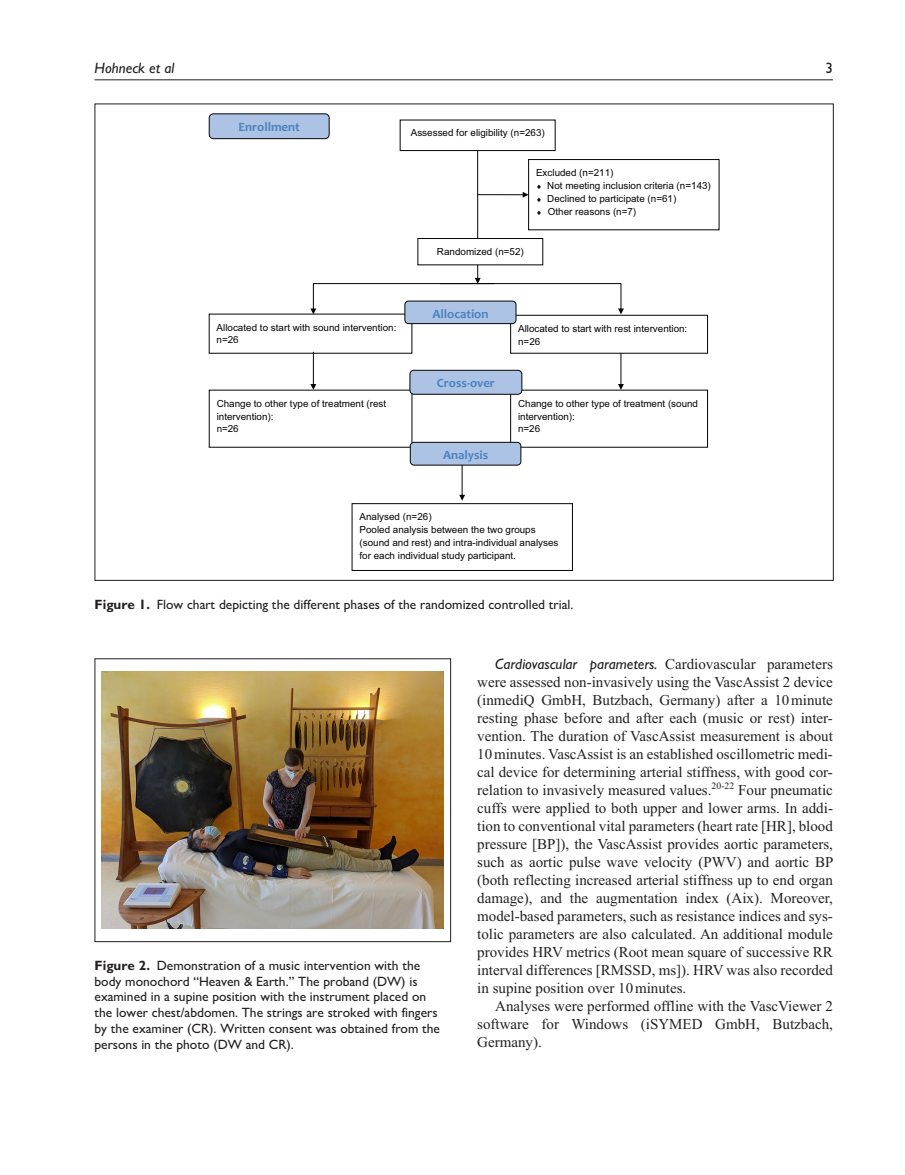
<style>
.page{position:relative;width:905px;height:1175px;background:#fff}
.page>*{position:absolute;margin:0;border:0;box-sizing:border-box;transform-origin:0 0}
.t1{font:15px/18px "Times New Roman";color:#231f20;text-align:justify}
.t2{font:italic 500 15px "Gill Sans MT Pro";color:#231f20}
.t3{font:500 15px "Gill Sans MT Pro";color:#231f20}
.t4{font:500 13.5px/15.8px "Gill Sans MT Pro";color:#231f20}
.t5{font:700 12.75px "Candara";color:#4a81bf}
.t6{font:9.75px/12.9px "Arial";color:#040503}
.s1{font-weight:700}
.s2{font-family:"Times New Roman";font-weight:400;font-style:normal}
</style>
<div class="page">
<hr style="left:94px;top:80px;width:738px;height:1px;background:#231f20">
<div style="left:400px;top:120px;width:155px;height:31px;border:1px solid #040503"></div>
<div style="left:528px;top:159px;width:191px;height:71px;border:1px solid #040503"></div>
<div style="left:510px;top:315px;width:198px;height:38px;border:1px solid #040503"></div>
<div style="left:352px;top:503px;width:221px;height:68px;border:1px solid #040503"></div>
<div style="left:405px;top:301px;width:111px;height:22px;background:#acc3e5;border-radius:4px"></div>
<div style="left:404px;top:301px;width:112px;height:23px;border:1px solid #040503;border-radius:4px"></div>
<div style="left:410px;top:442px;width:111px;height:23px;background:#acc3e5;border-radius:4px"></div>
<div style="left:410px;top:442px;width:111px;height:23px;border:1px solid #040503;border-radius:4px"></div>
<div style="left:410px;top:370px;width:112px;height:24px;background:#acc3e5;border-radius:4px"></div>
<div style="left:409px;top:370px;width:113px;height:24px;border:1px solid #040503;border-radius:4px"></div>
<hr style="left:313px;top:352px;width:1px;height:33px;background:#040503">
<svg style="left:310px;top:384px;width:6px;height:6px"></svg>
<hr style="left:620px;top:353px;width:1px;height:32px;background:#040503">
<svg style="left:618px;top:384px;width:6px;height:6px"></svg>
<hr style="left:461px;top:465px;width:1px;height:31px;background:#040503">
<svg style="left:459px;top:495px;width:6px;height:5px"></svg>
<hr style="left:477px;top:151px;width:1px;height:128px;background:#040503">
<svg style="left:310px;top:278px;width:314px;height:36px"></svg>
<div style="left:418px;top:238px;width:124px;height:27px;background:#fff"></div>
<div style="left:417px;top:238px;width:126px;height:27px;border:1px solid #040503"></div>
<hr style="left:477px;top:194px;width:46px;height:1px;background:#040503">
<svg style="left:522px;top:192px;width:6px;height:6px"></svg>
<div style="left:209px;top:114px;width:120px;height:25px;background:#acc3e5;border-radius:4px"></div>
<div style="left:209px;top:113px;width:120px;height:26px;border:1px solid #040503;border-radius:4px"></div>
<img style="left:102px;top:672px;width:342px;height:256px">
<div style="left:94px;top:658px;width:357px;height:284px;border:1px solid #231f20"></div>
<p class="t2" style="left:94px;top:59px;width:81px">Hohneck et al</p>
<p class="t3" style="left:825px;top:59px;width:9px">3</p>
<p class="t5" style="left:238px;top:118px;width:63px">Enrollment</p>
<p class="t6" style="left:411px;top:126px;width:135px">Assessed for eligibility (n=263)</p>
<p class="t6" style="left:536px;top:166px;width:176px">Excluded (n=211)<br>♦ Not meeting inclusion criteria (n=143) ♦ Declined to participate (n=61)<br>♦ Other reasons (n=7)</p>
<p class="t6" style="left:437px;top:245px;width:88px">Randomized (n=52)</p>
<p class="t6" style="left:217px;top:320px;width:181px">Allocated to start with sound intervention: n=26</p>
<p class="t6" style="left:217px;top:396px;width:171px">Change to other type of treatment (rest intervention):<br>n=26</p>
<p class="t5" style="left:432px;top:305px;width:57px">Allocation</p>
<p class="t5" style="left:437px;top:375px;width:59px">Cross-over</p>
<p class="t5" style="left:443px;top:447px;width:46px">Analysis</p>
<p class="t6" style="left:518px;top:322px;width:171px">Allocated to start with rest intervention: n=26</p>
<p class="t6" style="left:518px;top:396px;width:181px">Change to other type of treatment (sound intervention):<br>n=26</p>
<p class="t6" style="left:359px;top:510px;width:200px">Analysed (n=26)<br>Pooled analysis between the two groups (sound and rest) and intra-individual analyses for each individual study participant.</p>
<p class="t4" style="left:94px;top:596px;width:480px"><span class="s1">Figure 1.</span> Flow chart depicting the different phases of the randomized controlled trial.</p>
<p class="t4" style="left:94px;top:957px;width:347px"><span class="s1">Figure 2.</span> Demonstration of a music intervention with the body monochord “Heaven &amp; Earth.” The proband (DW) is examined in a supine position with the instrument placed on the lower chest/abdomen. The strings are stroked with fingers by the examiner (CR). Written consent was obtained from the persons in the photo (DW and CR).</p>
<p class="t2" style="left:495px;top:654px;width:339px">Cardiovascular parameters. <span class="s2">Cardiovascular parameters</span></p>
<p class="t1" style="left:477px;top:672px;width:358px">were assessed non-invasively using the VascAssist 2 device (inmediQ GmbH, Butzbach, Germany) after a 10minute resting phase before and after each (music or rest) inter&shy;vention. The duration of VascAssist measurement is about 10minutes. VascAssist is an established oscillometric medi&shy;cal device for determining arterial stiffness, with good cor&shy;relation to invasively measured values.<sup>20-22</sup> Four pneumatic cuffs were applied to both upper and lower arms. In addi&shy;tion to conventional vital parameters (heart rate [HR], blood pressure [BP]), the VascAssist provides aortic parameters, such as aortic pulse wave velocity (PWV) and aortic BP (both reflecting increased arterial stiffness up to end organ damage), and the augmentation index (Aix). Moreover, model-based parameters, such as resistance indices and sys&shy;tolic parameters are also calculated. An additional module provides HRV metrics (Root mean square of successive RR interval differences [RMSSD, ms]). HRV was also recorded in supine position over 10minutes.</p>
<p class="t1" style="left:477px;top:996px;width:357px;text-indent:18px">Analyses were performed offline with the VascViewer 2 software for Windows (iSYMED GmbH, Butzbach, Germany).</p>
</div>
